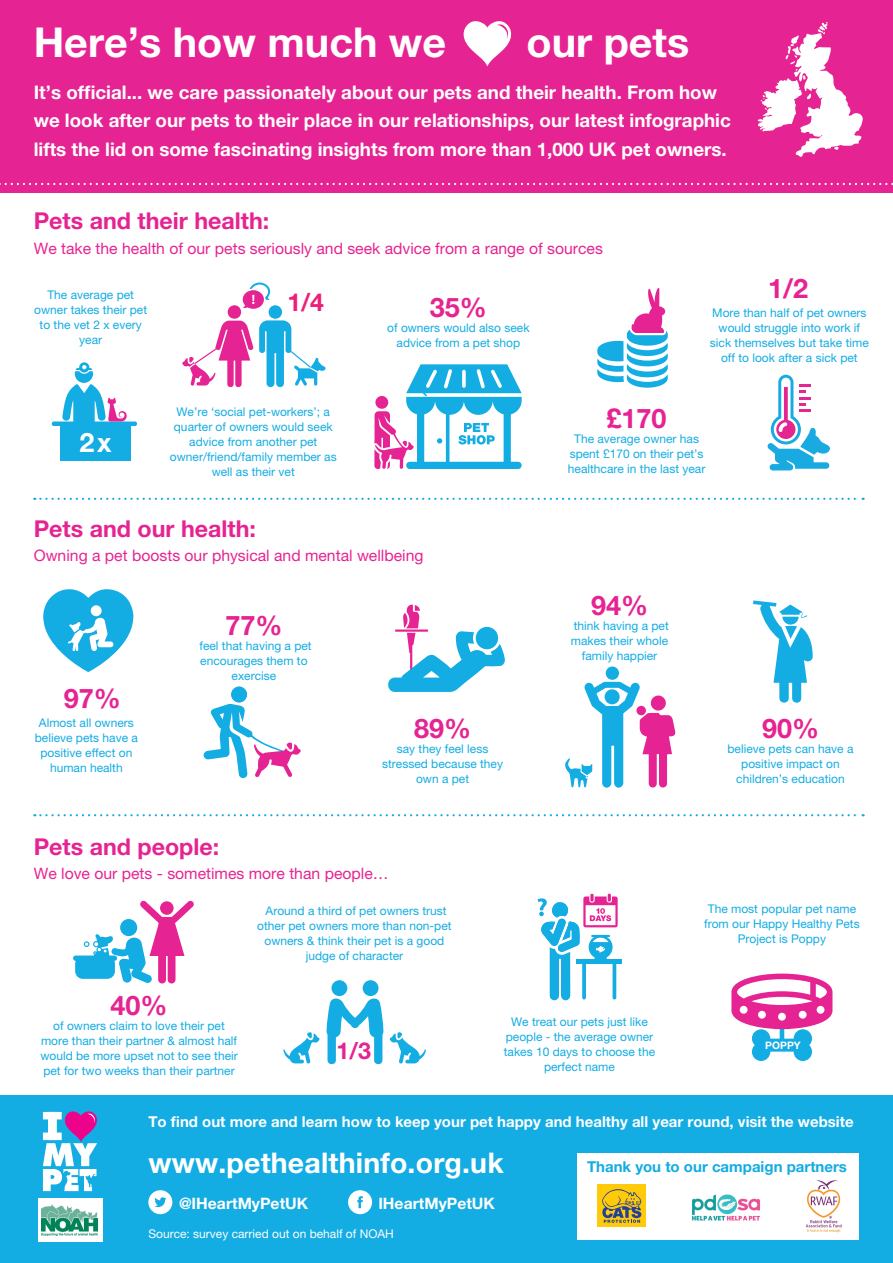
<style>
.page{position:relative;width:893px;height:1263px;background:#fff}
.page>*{position:absolute;margin:0;border:0;box-sizing:border-box;transform-origin:0 0}
.t1{font:700 41.25px "Helvetica Neue LT Pro";color:#fff}
.t2{font:700 28.5px "Helvetica Neue LT Pro";letter-spacing:.005em;color:#fff}
.t3{font:700 27px "Helvetica Neue LT Pro";color:#e62392}
.t4{font:700 26.85px "Helvetica Neue LT Pro";color:#fff}
.t5{font:700 24.75px "Helvetica Neue LT Pro";color:#ee1e7b}
.t6{font:700 23.25px "Helvetica Neue LT Pro";color:#e62392}
.t7{font:700 18.75px/28.5px "Helvetica Neue LT Pro";color:#fff}
.t8{font:15.75px "Helvetica Neue LT Pro";color:#e62392}
.t9{font:700 15.75px "Helvetica Neue LT Pro";color:#fff}
.t10{font:700 15px "Helvetica Neue LT Pro";color:#fff}
.t11{font:700 15px "Helvetica Neue LT Pro";color:#13ace3}
.t12{font:12px/15px "Helvetica Neue LT Pro";color:#13ace3;text-align:center}
.t13{font:12px "Helvetica Neue LT Pro";color:#fff}
.t14{font:700 10.27px "Helvetica Neue LT Pro";color:#fff}
</style>
<div class="page">
<div style="left:0;top:1095px;width:893px;height:168px;background:#13ace3"></div>
<svg style="left:43px;top:1111px;width:54px;height:80px"></svg>
<div style="left:0;top:0;width:893px;height:193px;background:#e62392"></div>
<svg style="left:0;top:183px;width:893px;height:2px"></svg>
<svg style="left:34px;top:814px;width:830px;height:2px"></svg>
<svg style="left:34px;top:498px;width:830px;height:2px"></svg>
<div style="left:60px;top:426px;width:71px;height:34px;background:#13ace3"></div>
<svg style="left:52px;top:362px;width:85px;height:64px"></svg>
<svg style="left:182px;top:283px;width:144px;height:104px"></svg>
<svg style="left:597px;top:288px;width:71px;height:100px"></svg>
<svg style="left:43px;top:589px;width:90px;height:83px"></svg>
<div style="left:231px;top:687px;width:16px;height:15px;background:#13ace3;border-radius:50%"></div>
<svg style="left:204px;top:704px;width:97px;height:74px"></svg>
<svg style="left:388px;top:605px;width:117px;height:87px"></svg>
<svg style="left:753px;top:600px;width:60px;height:103px"></svg>
<svg style="left:73px;top:900px;width:121px;height:83px"></svg>
<div style="left:331px;top:980px;width:16px;height:16px;background:#13ace3;border-radius:50%"></div>
<svg style="left:326px;top:996px;width:57px;height:69px"></svg>
<div style="left:363px;top:980px;width:15px;height:16px;background:#13ace3;border-radius:50%"></div>
<svg style="left:390px;top:1032px;width:36px;height:32px"></svg>
<svg style="left:283px;top:1032px;width:37px;height:32px"></svg>
<svg style="left:731px;top:973px;width:101px;height:88px"></svg>
<div style="left:606px;top:666px;width:13px;height:14px;background:#13ace3;border-radius:50%"></div>
<svg style="left:565px;top:682px;width:111px;height:106px"></svg>
<svg style="left:374px;top:364px;width:148px;height:105px"></svg>
<svg style="left:758px;top:22px;width:105px;height:135px"></svg>
<svg style="left:148px;top:1190px;width:24px;height:24px"></svg>
<svg style="left:348px;top:1190px;width:24px;height:24px"></svg>
<div style="left:577px;top:1154px;width:281px;height:86px;background:#fff"></div>
<div style="left:598px;top:1184px;width:48px;height:43px;background:#feca0a"></div>
<svg style="left:602px;top:1189px;width:40px;height:34px"></svg>
<img style="left:805px;top:1180px;width:37px;height:53px">
<div style="left:38px;top:1198px;width:64px;height:43px;background:#fff"></div>
<img style="left:42px;top:1204px;width:56px;height:31px">
<img style="left:692px;top:1194px;width:68px;height:27px">
<svg style="left:767px;top:375px;width:63px;height:95px"></svg>
<hr style="left:577px;top:959px;width:45px;height:4px;background:#13ace3">
<svg style="left:538px;top:894px;width:80px;height:106px"></svg>
<svg style="left:463px;top:21px;width:49px;height:46px"></svg>
<h1 class="t1" style="left:34px;top:17px;width:414px">Here’s how much we</h1>
<h1 class="t1" style="left:526px;top:17px;width:164px">our pets</h1>
<p class="t7" style="left:34px;top:77px;width:699px">It’s official... we care passionately about our pets and their health. From how we look after our pets to their place in our relationships, our latest infographic lifts the lid on some fascinating insights from more than 1,000 UK pet owners.</p>
<h3 class="t6" style="left:34px;top:207px;width:237px">Pets and their health:</h3>
<h3 class="t8" style="left:34px;top:238px;width:571px">We take the health of our pets seriously and seek advice from a range of sources</h3>
<p class="t12" style="left:34px;top:287px;width:114px">The average pet owner takes their pet to the vet 2 x every year</p>
<h3 class="t5" style="left:287px;top:287px;width:38px">1/4</h3>
<h3 class="t3" style="left:430px;top:290px;width:59px">35%</h3>
<p class="t12" style="left:387px;top:320px;width:144px">of owners would also seek advice from a pet shop</p>
<h3 class="t3" style="left:768px;top:272px;width:42px">1/2</h3>
<p class="t12" style="left:710px;top:305px;width:160px">More than half of pet owners would struggle into work if sick themselves but take time off to look after a sick pet</p>
<h3 class="t4" style="left:79px;top:426px;width:34px">2x</h3>
<p class="t12" style="left:170px;top:404px;width:168px">We’re ‘social pet-workers’; a quarter of owners would seek advice from another pet owner/friend/family member as well as their vet</p>
<h3 class="t6" style="left:34px;top:514px;width:224px">Pets and our health:</h3>
<h3 class="t8" style="left:34px;top:546px;width:391px">Owning a pet boosts our physical and mental wellbeing</h3>
<h3 class="t3" style="left:64px;top:682px;width:59px">97%</h3>
<p class="t12" style="left:35px;top:715px;width:105px">Almost all owners believe pets have a positive effect on human health</p>
<h3 class="t3" style="left:225px;top:608px;width:59px">77%</h3>
<p class="t12" style="left:199px;top:638px;width:114px">feel that having a pet encourages them to exercise</p>
<h3 class="t3" style="left:414px;top:711px;width:59px">89%</h3>
<p class="t12" style="left:382px;top:741px;width:122px">say they feel less stressed because they own a pet</p>
<h3 class="t6" style="left:34px;top:832px;width:187px">Pets and people:</h3>
<h3 class="t8" style="left:34px;top:864px;width:356px">We love our pets - sometimes more than people…</h3>
<p class="t12" style="left:257px;top:903px;width:196px">Around a third of pet owners trust other pet owners more than non-pet owners &amp; think their pet is a good judge of character</p>
<h3 class="t3" style="left:607px;top:401px;width:62px">£170</h3>
<p class="t12" style="left:568px;top:431px;width:139px">The average owner has spent £170 on their pet’s healthcare in the last year</p>
<h3 class="t3" style="left:591px;top:588px;width:59px">94%</h3>
<p class="t12" style="left:571px;top:618px;width:99px">think having a pet makes their whole family happier</p>
<h3 class="t3" style="left:762px;top:711px;width:59px">90%</h3>
<p class="t12" style="left:727px;top:741px;width:128px">believe pets can have a positive impact on children’s education</p>
<p class="t12" style="left:704px;top:901px;width:157px">The most popular pet name from our Happy Healthy Pets<br>Project is Poppy</p>
<h3 class="t3" style="left:111px;top:989px;width:59px">40%</h3>
<p class="t12" style="left:40px;top:1018px;width:199px">of owners claim to love their pet more than their partner &amp; almost half would be more upset not to see their pet for two weeks than their partner</p>
<p class="t12" style="left:504px;top:1013px;width:153px">We treat our pets just like people - the average owner takes 10 days to choose the perfect name</p>
<h3 class="t6" style="left:336px;top:1036px;width:36px">1/3</h3>
<p class="t14" style="left:765px;top:1039px;width:37px">POPPY</p>
<p class="t10" style="left:148px;top:1112px;width:707px">To find out more and learn how to keep your pet happy and healthy all year round, visit the website</p>
<h2 class="t2" style="left:148px;top:1145px;width:357px">www.pethealthinfo.org.uk</h2>
<h3 class="t9" style="left:179px;top:1194px;width:131px">@IHeartMyPetUK</h3>
<h3 class="t9" style="left:378px;top:1194px;width:118px">IHeartMyPetUK</h3>
<p class="t13" style="left:148px;top:1226px;width:247px">Source: survey carried out on behalf of NOAH</p>
<p class="t11" style="left:587px;top:1157px;width:262px">Thank you to our campaign partners</p>
</div>
